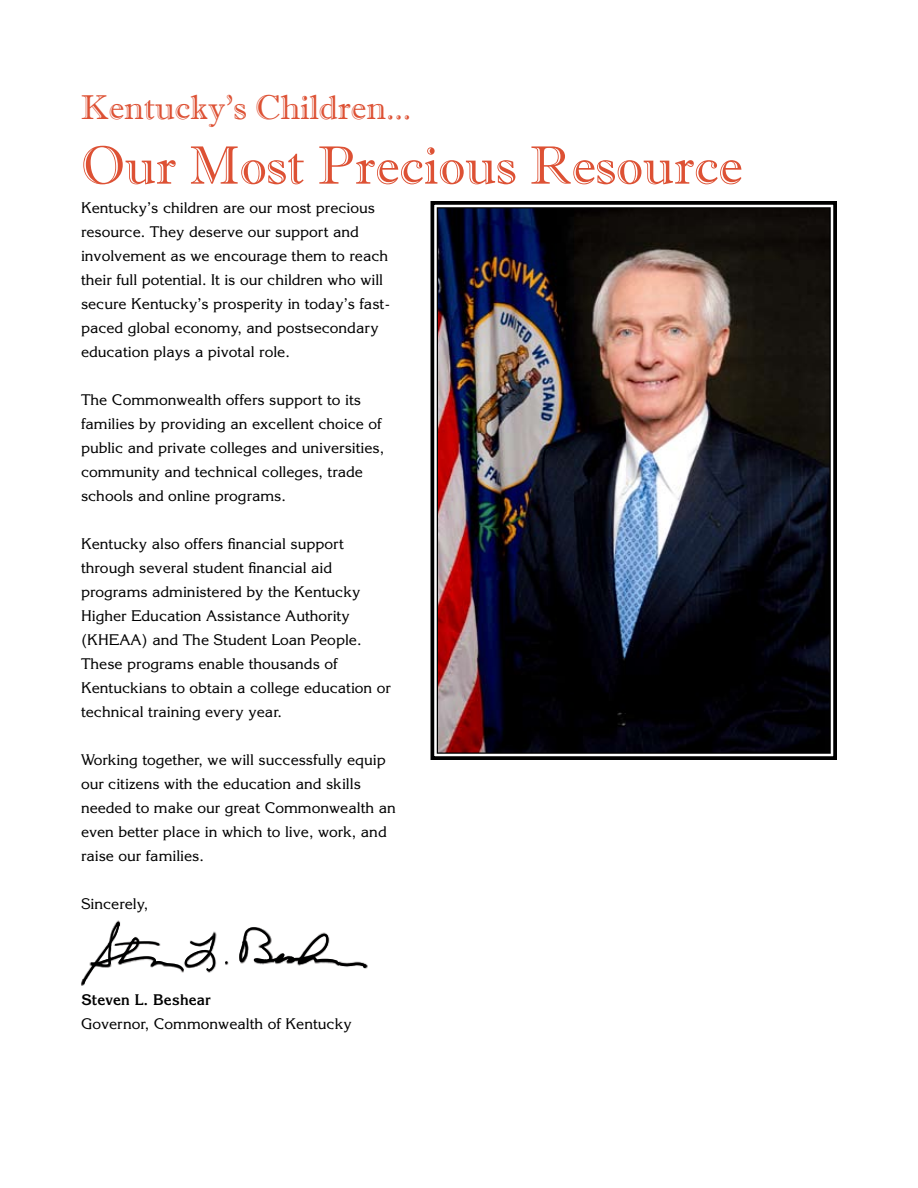
<style>
.page{position:relative;width:918px;height:1188px;background:#fff}
.page>*{position:absolute;margin:0;border:0;box-sizing:border-box;transform-origin:0 0}
.t1{font:54px "Imprint MT Shadow";color:#dd5134}
.t2{font:34.5px "Imprint MT Shadow";color:#dd5134}
.t3{font:15px/24px "Korinna";color:#000}
.t4{font:700 15px "Korinna";color:#000}
</style>
<div class="page">
<svg style="left:430px;top:201px;width:407px;height:559px"></svg>
<img style="left:436px;top:207px;width:395px;height:547px">
<svg style="left:225px;top:961px;width:3px;height:4px"></svg>
<svg style="left:82px;top:920px;width:133px;height:65px"></svg>
<svg style="left:239px;top:927px;width:129px;height:42px"></svg>
<h2 class="t2" style="left:81px;top:87px;width:331px">Kentucky’s Children...</h2>
<h1 class="t1" style="left:81px;top:133px;width:663px">Our Most Precious Resource</h1>
<p class="t3" style="left:81px;top:195px;width:311px">Kentucky’s children are our most precious resource. They deserve our support and involvement as we encourage them to reach their full potential. It is our children who will secure Kentucky’s prosperity in today’s fast&shy;paced global economy, and postsecondary education plays a pivotal role.</p>
<p class="t3" style="left:81px;top:387px;width:305px">The Commonwealth offers support to its families by providing an excellent choice of public and private colleges and universities, community and technical colleges, trade schools and online programs.</p>
<p class="t3" style="left:81px;top:531px;width:311px">Kentucky also offers financial support through several student financial aid programs administered by the Kentucky Higher Education Assistance Authority (KHEAA) and The Student Loan People.<br>These programs enable thousands of Kentuckians to obtain a college education or technical training every year.</p>
<p class="t3" style="left:81px;top:747px;width:316px">Working together, we will successfully equip our citizens with the education and skills needed to make our great Commonwealth an even better place in which to live, work, and raise our families.</p>
<p class="t3" style="left:81px;top:891px;width:69px">Sincerely,</p>
<p class="t4" style="left:81px;top:990px;width:131px">Steven L. Beshear</p>
<p class="t3" style="left:81px;top:1011px;width:272px">Governor, Commonwealth of Kentucky</p>
</div>
